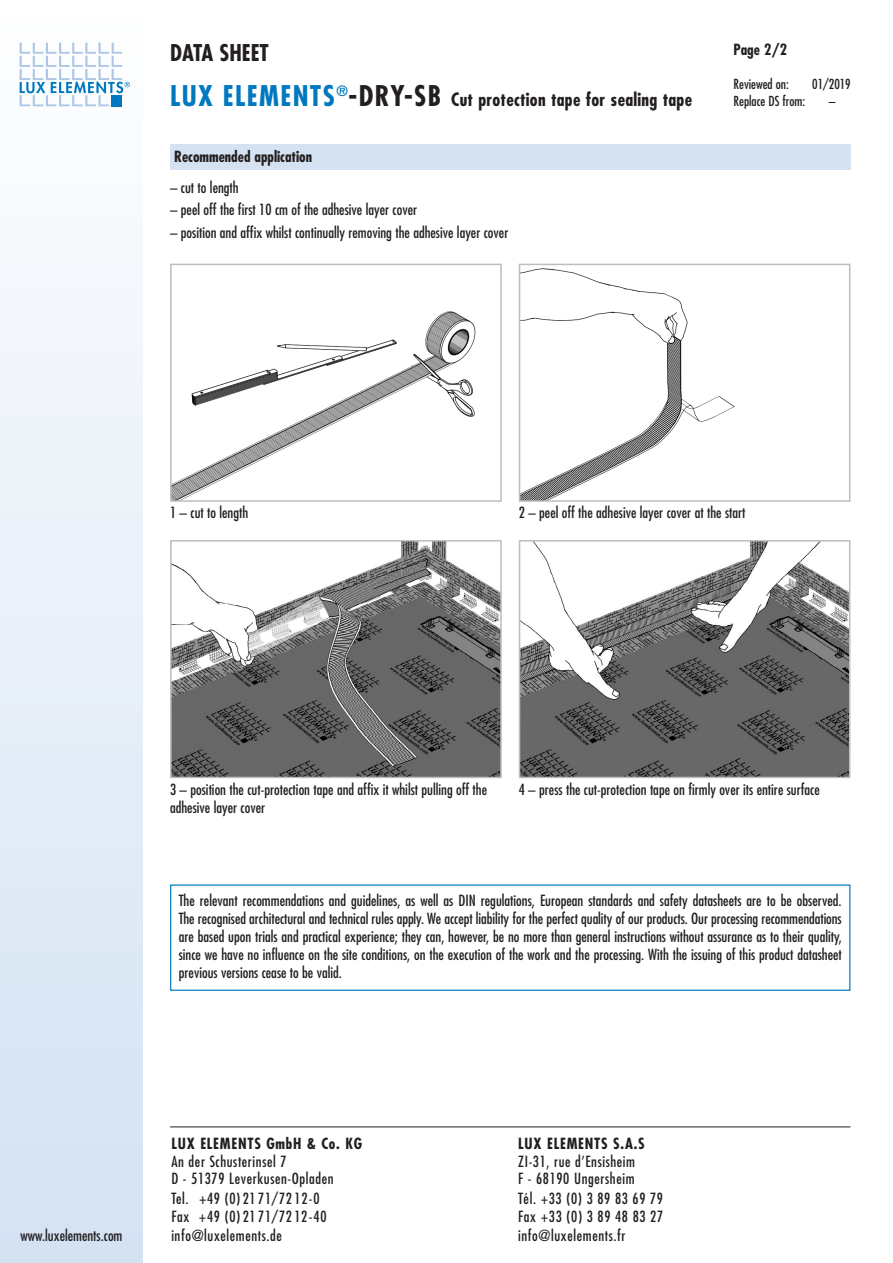
<style>
.page{position:relative;width:893px;height:1263px;background:#fff}
.page>*{position:absolute;margin:0;border:0;box-sizing:border-box;transform-origin:0 0}
.t1{font:700 condensed 22.5px "Futura";color:#231f20}
.t2{font:700 condensed 18px "Futura";letter-spacing:.015em;color:#231f20}
.t3{font:condensed 15px/18px "Futura";color:#231f20;text-align:justify}
.t4{font:condensed 15px/17.5px "Futura";letter-spacing:.04em;color:#231f20}
.t5{font:700 condensed 15px "Futura";letter-spacing:.05em;color:#231f20}
.t6{font:700 condensed 15px "Futura";color:#231f20}
.t7{font:700 condensed 15px "Futura";letter-spacing:.025em;color:#231f20}
.t8{font:condensed 13.5px "Futura";color:#231f20}
.s1{font-size:27.75px;color:#0078c0}
.s2{font-size:27.75px}
</style>
<div class="page">
<div style="left:0;top:0;width:142px;height:1263px;background:linear-gradient(to bottom,#fefefe,#d4e1f3)"></div>
<svg style="left:20px;top:43px;width:110px;height:63px"></svg>
<div style="left:170px;top:145px;width:680px;height:25px;background:#d4e2f2"></div>
<div style="left:170px;top:884px;width:680px;height:107px;border:1px solid #0078c0"></div>
<hr style="left:170px;top:1126px;width:680px;height:1px;background:#231f20">
<img style="left:173px;top:311px;width:303px;height:188px">
<div style="left:170px;top:264px;width:332px;height:238px;border:2px solid #bcbdc0"></div>
<img style="left:522px;top:268px;width:213px;height:231px">
<div style="left:519px;top:264px;width:331px;height:238px;border:2px solid #bcbdc0"></div>
<img style="left:173px;top:543px;width:326px;height:232px">
<div style="left:170px;top:540px;width:332px;height:238px;border:2px solid #bcbdc0"></div>
<img style="left:522px;top:543px;width:325px;height:232px">
<div style="left:519px;top:540px;width:331px;height:238px;border:2px solid #bcbdc0"></div>
<h1 class="t1" style="left:170px;top:42px;width:100px">DATA SHEET</h1>
<p class="t2" style="left:170px;top:92px;width:523px"><span class="s1">LUX ELEMENTS</span><sup>®</sup><span class="s2">-DRY-SB</span> Cut protection tape for sealing tape</p>
<p class="t6" style="left:174px;top:150px;width:140px">Recommended application</p>
<p class="t3" style="left:170px;top:179px;width:70px">– cut to length</p>
<p class="t3" style="left:170px;top:202px;width:249px">– peel off the first 10 cm of the adhesive layer cover</p>
<p class="t3" style="left:170px;top:224px;width:340px">– position and affix whilst continually removing the adhesive layer cover</p>
<p class="t7" style="left:733px;top:43px;width:55px">Page 2/2</p>
<p class="t8" style="left:733px;top:78px;width:57px">Reviewed on:</p>
<p class="t8" style="left:812px;top:78px;width:40px">01/2019</p>
<p class="t8" style="left:733px;top:95px;width:73px">Replace DS from:</p>
<p class="t8" style="left:829px;top:95px;width:8px">–</p>
<p class="t3" style="left:170px;top:505px;width:80px">1 – cut to length</p>
<p class="t3" style="left:519px;top:505px;width:228px">2 – peel off the adhesive layer cover at the start</p>
<p class="t3" style="left:170px;top:781px;width:319px">3 – position the cut-protection tape and affix it whilst pulling off the adhesive layer cover</p>
<p class="t3" style="left:519px;top:781px;width:303px">4 – press the cut-protection tape on firmly over its entire surface</p>
<p class="t3" style="left:179px;top:892px;width:665px">The relevant recommendations and guidelines, as well as DIN regulations, European standards and safety datasheets are to be observed.<br>The recognised architectural and technical rules apply. We accept liability for the perfect quality of our products. Our processing recommendations are based upon trials and practical experience; they can, however, be no more than general instructions without assurance as to their quality, since we have no influence on the site conditions, on the execution of the work and the processing. With the issuing of this product datasheet previous versions cease to be valid.</p>
<p class="t3" style="left:21px;top:1227px;width:103px">www.luxelements.com</p>
<p class="t5" style="left:171px;top:1137px;width:192px">LUX ELEMENTS GmbH &amp; Co. KG</p>
<p class="t4" style="left:171px;top:1153px;width:164px">An der Schusterinsel 7<br>D - 51379 Leverkusen-Opladen</p>
<p class="t4" style="left:171px;top:1190px;width:157px">Tel. +49 (0) 21 71/72 12-0<br>Fax +49 (0) 21 71/72 12-40</p>
<p class="t4" style="left:171px;top:1228px;width:112px">info@luxelements.de</p>
<p class="t5" style="left:518px;top:1137px;width:128px">LUX ELEMENTS S.A.S</p>
<p class="t4" style="left:518px;top:1153px;width:118px">ZI-31, rue d’Ensisheim<br>F - 68190 Ungersheim</p>
<p class="t4" style="left:518px;top:1190px;width:147px">Tél. +33 (0) 3 89 83 69 79<br>Fax +33 (0) 3 89 48 83 27</p>
<p class="t4" style="left:518px;top:1228px;width:109px">info@luxelements.fr</p>
</div>
